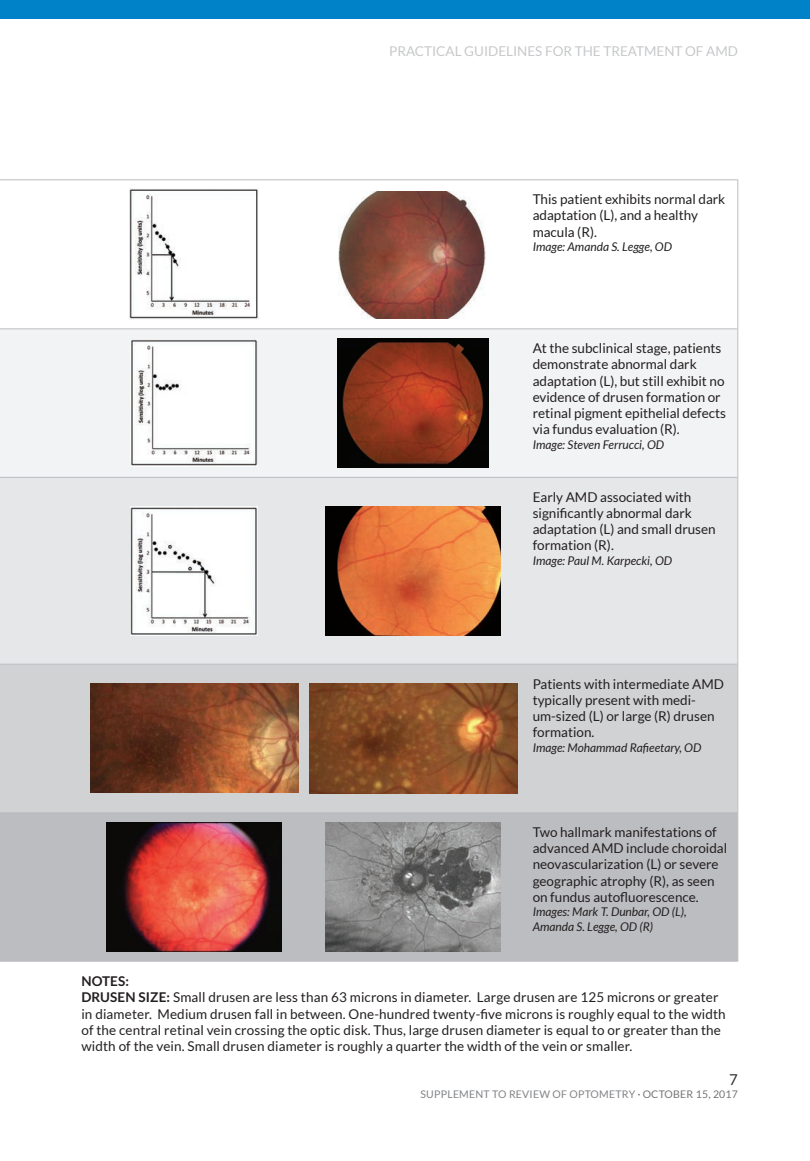
<style>
.page{position:relative;width:810px;height:1161px;background:#fff}
.page>*{position:absolute;margin:0;border:0;box-sizing:border-box;transform-origin:0 0}
.t1{font:15px "Lato";color:#312f30}
.t2{font:13.5px/16.2px "Lato";color:#231f20}
.t3{font:13.5px "Lato";color:#c7c8ca}
.t4{font:italic 12px/14.4px "Lato";color:#231f20}
.t5{font:10.5px "Lato";letter-spacing:.02em;color:#818386}
.s1{font-weight:700}
.s2{font-size:4.5px;color:#6c6d70}
.s3{color:#737477}
</style>
<div class="page">
<div style="left:0;top:0;width:810px;height:19px;background:#0082c8"></div>
<div style="left:0;top:330px;width:737px;height:147px;background:#f2f3f4"></div>
<div style="left:0;top:478px;width:737px;height:186px;background:#e6e7e9"></div>
<div style="left:0;top:665px;width:737px;height:147px;background:#d1d2d4"></div>
<div style="left:0;top:813px;width:737px;height:148px;background:#bcbdc0"></div>
<hr style="left:737px;top:180px;width:1px;height:149px;background:#bcbdc0">
<hr style="left:737px;top:329px;width:1px;height:148px;background:#bcbdc0">
<hr style="left:737px;top:477px;width:1px;height:187px;background:#bcbdc0">
<hr style="left:737px;top:664px;width:1px;height:149px;background:#bcbdc0">
<hr style="left:737px;top:813px;width:1px;height:148px;background:#bcbdc0">
<hr style="left:0;top:180px;width:738px;height:1px;background:#bcbdc0">
<hr style="left:0;top:329px;width:737px;height:1px;background:#bcbdc0">
<hr style="left:0;top:477px;width:737px;height:1px;background:#bcbdc0">
<hr style="left:0;top:664px;width:737px;height:1px;background:#bcbdc0">
<hr style="left:0;top:812px;width:737px;height:1px;background:#bcbdc0">
<hr style="left:0;top:961px;width:738px;height:1px;background:#bcbdc0">
<img style="left:129px;top:189px;width:130px;height:131px">
<img style="left:339px;top:192px;width:147px;height:127px">
<img style="left:130px;top:340px;width:128px;height:127px">
<img style="left:338px;top:339px;width:150px;height:128px">
<img style="left:130px;top:506px;width:128px;height:129px">
<img style="left:326px;top:507px;width:174px;height:128px">
<img style="left:90px;top:683px;width:208px;height:109px">
<img style="left:309px;top:683px;width:208px;height:111px">
<img style="left:107px;top:823px;width:174px;height:128px">
<img style="left:326px;top:823px;width:174px;height:128px">
<p class="t3" style="left:389px;top:43px;width:350px">PRACTICAL GUIDELINES FOR THE TREATMENT OF AMD</p>
<p class="t2" style="left:533px;top:191px;width:194px">This patient exhibits normal dark adaptation (L), and a healthy macula (R).</p>
<p class="t4" style="left:533px;top:239px;width:141px">Image: Amanda S. Legge, OD</p>
<p class="t2" style="left:533px;top:340px;width:195px">At the subclinical stage, patients demonstrate abnormal dark adaptation (L), but still exhibit no evidence of drusen formation or retinal pigment epithelial defects via fundus evaluation (R).</p>
<p class="t4" style="left:533px;top:437px;width:133px">Image: Steven Ferrucci, OD</p>
<p class="t2" style="left:533px;top:488px;width:185px">Early AMD associated with significantly abnormal dark adaptation (L) and small drusen formation (R).</p>
<p class="t4" style="left:533px;top:553px;width:141px">Image: Paul M. Karpecki, OD</p>
<p class="t2" style="left:533px;top:675px;width:193px">Patients with intermediate AMD typically present with medi&shy;um-sized (L) or large (R) drusen formation.</p>
<p class="t4" style="left:533px;top:740px;width:170px">Image: Mohammad Rafieetary, OD</p>
<p class="t2" style="left:533px;top:824px;width:196px">Two hallmark manifestations of advanced AMD include choroidal neovascularization (L) or severe geographic atrophy (R), as seen on fundus autofluorescence.</p>
<p class="t4" style="left:533px;top:904px;width:156px">Images: Mark T. Dunbar, OD (L),<br>Amanda S. Legge, OD (R)</p>
<p class="t2" style="left:81px;top:973px;width:646px"><span class="s1">NOTES:<br>DRUSEN SIZE:</span> Small drusen are less than 63 microns in diameter. Large drusen are 125 microns or greater in diameter. Medium drusen fall in between. One-hundred twenty-five microns is roughly equal to the width of the central retinal vein crossing the optic disk. Thus, large drusen diameter is equal to or greater than the width of the vein. Small drusen diameter is roughly a quarter the width of the vein or smaller.</p>
<p class="t1" style="left:729px;top:1070px;width:10px">7</p>
<p class="t5" style="left:420px;top:1087px;width:319px">SUPPLEMENT TO REVIEW OF OPTOMETRY <span class="s2">•</span> <span class="s3">OCTOBER 15, 2017</span></p>
</div>
